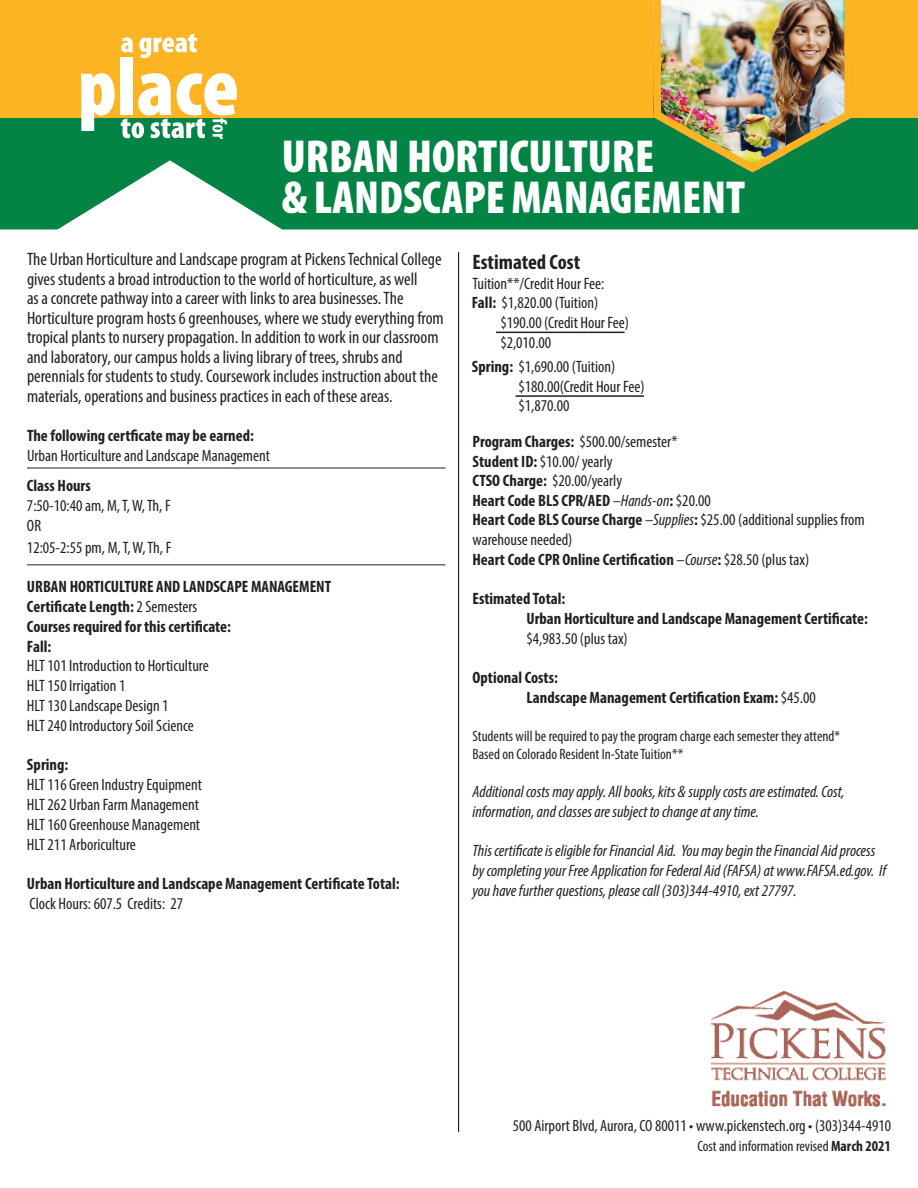
<style>
.page{position:relative;width:918px;height:1188px;background:#fff}
.page>*{position:absolute;margin:0;border:0;box-sizing:border-box;transform-origin:0 0}
.t1{font:900 condensed 46.5px/41.8px "Myriad Pro";color:#fff}
.t2{font:700 condensed 21px "Myriad Pro";color:#231f20}
.t3{font:700 condensed 20.55px "Myriad Pro";color:#fff}
.t4{font:condensed 18px/19.5px "Myriad Pro";color:#231f20}
.t5{font:700 condensed 16.5px/19.6px "Myriad Pro";color:#231f20}
.t6{font:condensed 16.5px/19.8px "Myriad Pro";color:#231f20}
.t7{font:italic condensed 16.5px/19.8px "Myriad Pro";color:#231f20}
.t8{font:condensed 16.35px "Myriad Pro";color:#231f20}
.t9{font:condensed 15px/18px "Myriad Pro";color:#231f20}
.s1{font-weight:400}
.s2{font-weight:700}
.s3{font-weight:400;font-style:italic}
</style>
<div class="page">
<hr style="left:27px;top:468px;width:419px;height:1px;background:#231f20">
<hr style="left:27px;top:564px;width:419px;height:1px;background:#231f20">
<hr style="left:458px;top:252px;width:1px;height:880px;background:#000">
<img style="left:712px;top:991px;width:174px;height:115px">
<svg style="left:0;top:118px;width:918px;height:112px;background:#1a8f56"></svg>
<div style="left:0;top:0;width:918px;height:118px;background:#fcb423"></div>
<img style="left:650px;top:0;width:208px;height:177px">
<svg style="left:121px;top:37px;width:12px;height:15px"></svg>
<svg style="left:139px;top:34px;width:58px;height:24px"></svg>
<svg style="left:81px;top:73px;width:34px;height:58px"></svg>
<div style="left:120px;top:57px;width:13px;height:58px;background:#fff"></div>
<svg style="left:121px;top:73px;width:116px;height:65px"></svg>
<hr style="left:516px;top:395px;width:128px;height:2px;background:#231f20">
<hr style="left:496px;top:332px;width:129px;height:1px;background:#231f20">
<p class="t3" style="left:233px;top:118px;width:22px;rotate:90deg">for</p>
<h1 class="t1" style="left:282px;top:134px;width:465px">URBAN HORTICULTURE<br>&amp; LANDSCAPE MANAGEMENT</h1>
<p class="t4" style="left:27px;top:249px;width:418px">The Urban Horticulture and Landscape program at Pickens Technical College gives students a broad introduction to the world of horticulture, as well<br>as a concrete pathway into a career with links to area businesses. The Horticulture program hosts 6 greenhouses, where we study everything from tropical plants to nursery propagation. In addition to work in our classroom and laboratory, our campus holds a living library of trees, shrubs and perennials for students to study. Coursework includes instruction about the materials, operations and business practices in each of these areas.</p>
<p class="t5" style="left:27px;top:426px;width:228px">The following certficate may be earned:</p>
<p class="t6" style="left:27px;top:445px;width:244px">Urban Horticulture and Landscape Management</p>
<p class="t5" style="left:27px;top:476px;width:65px">Class Hours</p>
<p class="t6" style="left:27px;top:496px;width:145px">7:50-10:40 am, M, T, W, Th, F<br>OR</p>
<p class="t6" style="left:27px;top:537px;width:146px">12:05-2:55 pm, M, T, W, Th, F</p>
<p class="t5" style="left:27px;top:576px;width:306px">URBAN HORTICULTURE AND LANDSCAPE MANAGEMENT<br>Certificate Length: <span class="s1">2 Semesters<br></span>Courses required for this certificate:<br>Fall:</p>
<p class="t6" style="left:27px;top:656px;width:183px">HLT 101 Introduction to Horticulture<br>HLT 150 Irrigation 1<br>HLT 130 Landscape Design 1<br>HLT 240 Introductory Soil Science</p>
<p class="t5" style="left:27px;top:755px;width:43px">Spring:</p>
<p class="t6" style="left:27px;top:775px;width:176px">HLT 116 Green Industry Equipment<br>HLT 262 Urban Farm Management<br>HLT 160 Greenhouse Management<br>HLT 211 Arboriculture</p>
<p class="t5" style="left:27px;top:873px;width:374px">Urban Horticulture and Landscape Management Certificate Total:</p>
<p class="t6" style="left:30px;top:893px;width:155px">Clock Hours: 607.5 Credits: 27</p>
<p class="t2" style="left:472px;top:249px;width:109px">Estimated Cost</p>
<p class="t6" style="left:472px;top:273px;width:133px">Tuition**/Credit Hour Fee:</p>
<p class="t6" style="left:500px;top:293px;width:130px;text-indent:-28px"><span class="s2">Fall:</span> $1,820.00 (Tuition) $190.00 (Credit Hour Fee) $2,010.00</p>
<p class="t6" style="left:519px;top:356px;width:128px;text-indent:-47px"><span class="s2">Spring:</span> $1,690.00 (Tuition) $180.00(Credit Hour Fee) $1,870.00</p>
<p class="t5" style="left:472px;top:431px;width:394px">Program Charges: <span class="s1">$500.00/semester*<br></span>Student ID: <span class="s1">$10.00/ yearly<br></span>CTSO Charge: <span class="s1">$20.00/yearly<br></span>Heart Code BLS CPR/AED <span class="s3">–Hands-on</span>: <span class="s1">$20.00<br></span>Heart Code BLS Course Charge <span class="s3">–Supplies</span>: <span class="s1">$25.00 (additional supplies from warehouse needed)<br></span>Heart Code CPR Online Certification <span class="s3">–Course</span>: <span class="s1">$28.50 (plus tax)</span></p>
<p class="t5" style="left:527px;top:589px;width:343px;text-indent:-54px">Estimated Total:<br>Urban Horticulture and Landscape Management Certificate:</p>
<p class="t6" style="left:527px;top:628px;width:103px">$4,983.50 (plus tax)</p>
<p class="t5" style="left:527px;top:668px;width:291px;text-indent:-54px">Optional Costs:<br>Landscape Management Certification Exam: <span class="s1">$45.00</span></p>
<p class="t9" style="left:472px;top:727px;width:369px">Students will be required to pay the program charge each semester they attend*<br>Based on Colorado Resident In-State Tuition**</p>
<p class="t7" style="left:472px;top:781px;width:374px">Additional costs may apply. All books, kits &amp; supply costs are estimated. Cost, information, and classes are subject to change at any time.</p>
<p class="t7" style="left:472px;top:841px;width:415px">This certificate is eligible for Financial Aid. You may begin the Financial Aid process by completing your Free Application for Federal Aid (FAFSA) at www.FAFSA.ed.gov. If you have further questions, please call (303)344-4910, ext 27797.</p>
<p class="t8" style="left:513px;top:1116px;width:380px">500 Airport Blvd, Aurora, CO 80011 • www.pickenstech.org • (303)344-4910</p>
<p class="t9" style="left:697px;top:1137px;width:195px">Cost and information revised <span class="s2">March 2021</span></p>
</div>
